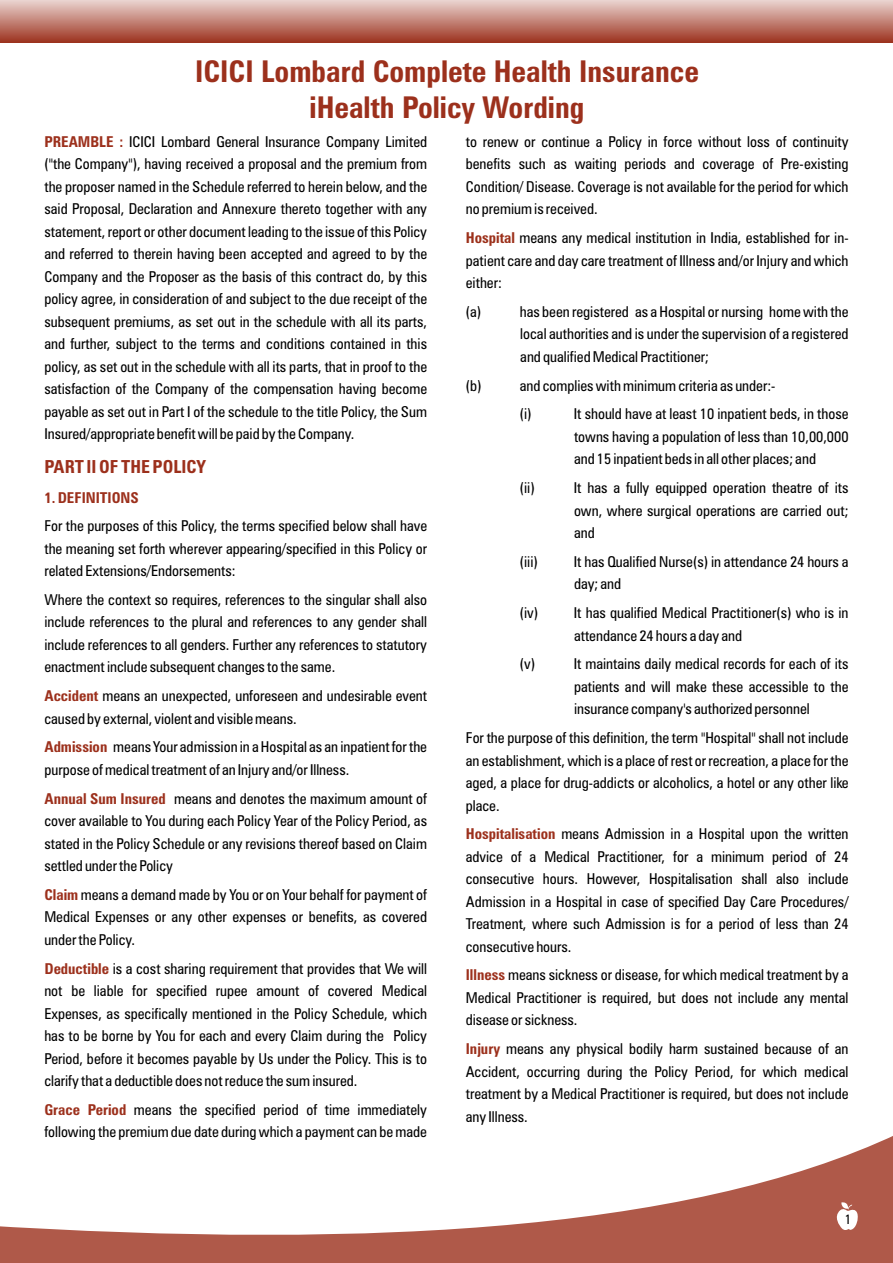
<style>
.page{position:relative;width:893px;height:1263px;background:#fff}
.page>*{position:absolute;margin:0;border:0;box-sizing:border-box;transform-origin:0 0}
.t1{font:700 condensed 30px/36px "Zurich BT";color:#9c301c;text-align:center}
.t2{font:700 condensed 18px "Zurich BT";color:#9c301c}
.t3{font:condensed 15px/22.5px "Zurich BT";color:#000;text-align:justify}
.t4{font:700 condensed 15px "Zurich BT";color:#9c301c}
.t5{font:condensed 13.5px "Zurich BT";color:#000}
.s1{font-weight:700;color:#9c301c}
.s2{font-weight:700;color:#9c301a}
</style>
<div class="page">
<div style="left:0;top:0;width:893px;height:42px;background:linear-gradient(to bottom,#ead4d0,#9f3926)"></div>
<svg style="left:0;top:1136px;width:893px;height:127px"></svg>
<svg style="left:833px;top:1201px;width:26px;height:30px"></svg>
<h1 class="t1" style="left:195px;top:56px;width:505px">ICICI Lombard Complete Health Insurance iHealth Policy Wording</h1>
<p class="t3" style="left:44px;top:132px;width:384px"><span class="s1">PREAMBLE :</span> ICICI Lombard General Insurance Company Limited</p>
<p class="t3" style="left:466px;top:132px;width:384px">to renew or continue a Policy in force without loss of continuity benefits such as waiting periods and coverage of Pre-existing Condition/ Disease. Coverage is not available for the period for which no premium is received.</p>
<p class="t3" style="left:466px;top:228px;width:384px"><span class="s2">Hospital</span> means any medical institution in India, established for in&shy;patient care and day care treatment of Illness and/or Injury and which either:</p>
<p class="t3" style="left:466px;top:302px;width:17px">(a)</p>
<p class="t3" style="left:520px;top:302px;width:330px">has been registered as a Hospital or nursing home with the local authorities and is under the supervision of a registered and qualified Medical Practitioner;</p>
<p class="t3" style="left:466px;top:375px;width:17px">(b)</p>
<p class="t3" style="left:520px;top:372px;width:257px;line-height:28.8px">and complies with minimum criteria as under:- (i)</p>
<p class="t3" style="left:44px;top:154px;width:384px">("the Company"), having received a proposal and the premium from the proposer named in the Schedule referred to herein below, and the said Proposal, Declaration and Annexure thereto together with any statement, report or other document leading to the issue of this Policy and referred to therein having been accepted and agreed to by the Company and the Proposer as the basis of this contract do, by this policy agree, in consideration of and subject to the due receipt of the subsequent premiums, as set out in the schedule with all its parts, and further, subject to the terms and conditions contained in this policy, as set out in the schedule with all its parts, that in proof to the satisfaction of the Company of the compensation having become payable as set out in Part I of the schedule to the title Policy, the Sum Insured/appropriate benefit will be paid by the Company.</p>
<p class="t3" style="left:574px;top:404px;width:276px">It should have at least 10 inpatient beds, in those towns having a population of less than 10,00,000 and 15 inpatient beds in all other places; and</p>
<p class="t2" style="left:44px;top:459px;width:163px">PART II OF THE POLICY</p>
<p class="t4" style="left:44px;top:491px;width:96px">1. DEFINITIONS</p>
<p class="t3" style="left:520px;top:478px;width:16px">(ii)</p>
<p class="t3" style="left:574px;top:478px;width:276px">It has a fully equipped operation theatre of its own, where surgical operations are carried out; and</p>
<p class="t3" style="left:520px;top:552px;width:20px">(iii)</p>
<p class="t3" style="left:574px;top:552px;width:276px">It has Qualified Nurse(s) in attendance 24 hours a day; and</p>
<p class="t3" style="left:574px;top:603px;width:276px;text-indent:-54px">(iv) It has qualified Medical Practitioner(s) who is in attendance 24 hours a day and</p>
<p class="t3" style="left:520px;top:654px;width:17px">(v)</p>
<p class="t3" style="left:574px;top:654px;width:276px">It maintains daily medical records for each of its patients and will make these accessible to the insurance company's authorized personnel</p>
<p class="t3" style="left:466px;top:728px;width:384px">For the purpose of this definition, the term "Hospital" shall not include an establishment, which is a place of rest or recreation, a place for the aged, a place for drug-addicts or alcoholics, a hotel or any other like place.</p>
<p class="t3" style="left:466px;top:824px;width:384px"><span class="s1">Hospitalisation</span> means Admission in a Hospital upon the written advice of a Medical Practitioner, for a minimum period of 24 consecutive hours. However, Hospitalisation shall also include Admission in a Hospital in case of specified Day Care Procedures/ Treatment, where such Admission is for a period of less than 24 consecutive hours.</p>
<p class="t3" style="left:466px;top:965px;width:384px"><span class="s1">Illness</span> means sickness or disease, for which medical treatment by a Medical Practitioner is required, but does not include any mental disease or sickness.</p>
<p class="t3" style="left:466px;top:1039px;width:384px"><span class="s1">Injury</span> means any physical bodily harm sustained because of an Accident, occurring during the Policy Period, for which medical treatment by a Medical Practitioner is required, but does not include any Illness.</p>
<p class="t3" style="left:44px;top:516px;width:384px">For the purposes of this Policy, the terms specified below shall have the meaning set forth wherever appearing/specified in this Policy or related Extensions/Endorsements:</p>
<p class="t3" style="left:44px;top:590px;width:384px">Where the context so requires, references to the singular shall also include references to the plural and references to any gender shall include references to all genders. Further any references to statutory enactment include subsequent changes to the same.</p>
<p class="t3" style="left:44px;top:708px;width:254px">caused by external, violent and visible means.</p>
<p class="t3" style="left:174px;top:757px;width:254px;line-height:28.8px;text-indent:-130px">purpose of medical treatment of an Injury and/or Illness.<br>means and denotes the maximum amount of</p>
<p class="t3" style="left:44px;top:811px;width:384px">cover available to You during each Policy Year of the Policy Period, as stated in the Policy Schedule or any revisions thereof based on Claim settled under the Policy</p>
<p class="t3" style="left:44px;top:907px;width:384px">Medical Expenses or any other expenses or benefits, as covered under the Policy.</p>
<p class="t3" style="left:44px;top:981px;width:384px">not be liable for specified rupee amount of covered Medical Expenses, as specifically mentioned in the Policy Schedule, which has to be borne by You for each and every Claim during the Policy Period, before it becomes payable by Us under the Policy. This is to clarify that a deductible does not reduce the sum insured.</p>
<p class="t3" style="left:44px;top:1100px;width:384px;text-align:right">means the specified period of time immediately<br>following the premium due date during which a payment can be made</p>
<p class="t3" style="left:44px;top:686px;width:384px"><span class="s1">Accident</span> means an unexpected, unforeseen and undesirable event</p>
<p class="t3" style="left:44px;top:737px;width:384px"><span class="s1">Admission</span> means Your admission in a Hospital as an inpatient for the</p>
<p class="t4" style="left:44px;top:792px;width:123px">Annual Sum Insured</p>
<p class="t3" style="left:44px;top:885px;width:384px"><span class="s1">Claim</span> means a demand made by You or on Your behalf for payment of</p>
<p class="t3" style="left:44px;top:958px;width:384px"><span class="s1">Deductible</span> is a cost sharing requirement that provides that We will</p>
<p class="t4" style="left:44px;top:1103px;width:83px">Grace Period</p>
<p class="t5" style="left:845px;top:1214px;width:8px">1</p>
</div>
